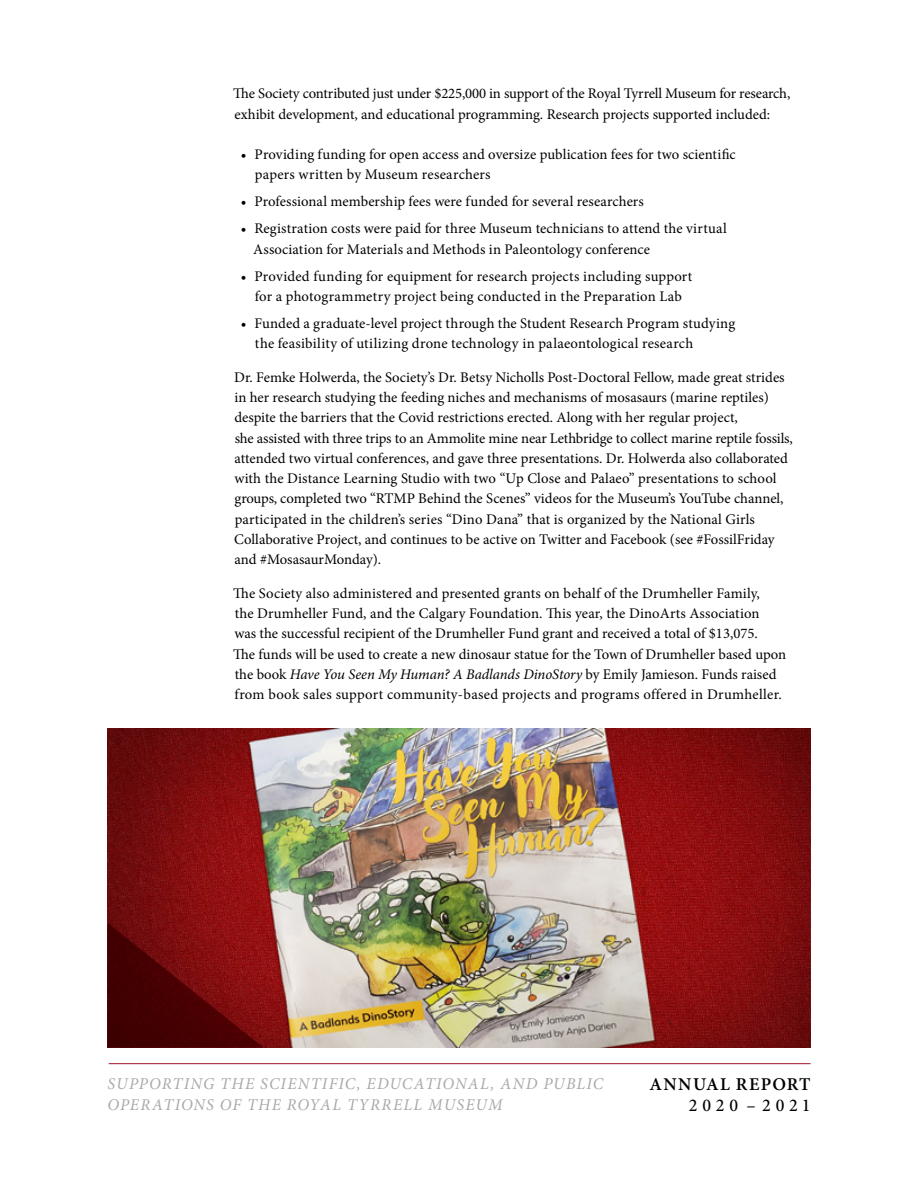
<style>
.page{position:relative;width:918px;height:1188px;background:#fff}
.page>*{position:absolute;margin:0;border:0;box-sizing:border-box;transform-origin:0 0}
.t1{font:600 18px "Minion Pro";letter-spacing:.07em;color:#000}
.t2{font:500 18px "Minion Pro";letter-spacing:.265em;color:#000}
.t3{font:italic 16.5px/21px "Minion Pro";letter-spacing:.07em;color:#a7a9ac}
.t4{font:14.7px/20.2px "Minion Pro";color:#000}
.s1{font-style:italic}
</style>
<div class="page">
<hr style="left:109px;top:1063px;width:702px;height:1px;background:#a2112a">
<img style="left:107px;top:728px;width:704px;height:320px">
<svg style="left:107px;top:923px;width:156px;height:125px;background:#630709"></svg>
<p class="t4" style="left:233px;top:84px;width:559px">The Society contributed just under $225,000 in support of the Royal Tyrrell Museum for research, exhibit development, and educational programming. Research projects supported included:</p>
<p class="t4" style="left:255px;top:144px;width:482px;text-indent:-14px">• Providing funding for open access and oversize publication fees for two scientific papers written by Museum researchers</p>
<p class="t4" style="left:241px;top:192px;width:405px">• Professional membership fees were funded for several researchers</p>
<p class="t4" style="left:253px;top:219px;width:475px;text-indent:-12px">• Registration costs were paid for three Museum technicians to attend the virtual<br>Association for Materials and Methods in Paleontology conference</p>
<p class="t4" style="left:241px;top:266px;width:453px;text-align:center">• Provided funding for equipment for research projects including support for a photogrammetry project being conducted in the Preparation Lab</p>
<p class="t4" style="left:255px;top:313px;width:482px;text-indent:-14px">• Funded a graduate-level project through the Student Research Program studying the feasibility of utilizing drone technology in palaeontological research</p>
<p class="t4" style="left:234px;top:367px;width:560px">Dr. Femke Holwerda, the Society’s Dr. Betsy Nicholls Post-Doctoral Fellow, made great strides in her research studying the feeding niches and mechanisms of mosasaurs (marine reptiles) despite the barriers that the Covid restrictions erected. Along with her regular project,<br>she assisted with three trips to an Ammolite mine near Lethbridge to collect marine reptile fossils, attended two virtual conferences, and gave three presentations. Dr. Holwerda also collaborated with the Distance Learning Studio with two “Up Close and Palaeo” presentations to school groups, completed two “RTMP Behind the Scenes” videos for the Museum’s YouTube channel, participated in the children’s series “Dino Dana” that is organized by the National Girls Collaborative Project, and continues to be active on Twitter and Facebook (see #FossilFriday and #MosasaurMonday).</p>
<p class="t4" style="left:233px;top:583px;width:554px">The Society also administered and presented grants on behalf of the Drumheller Family,<br>the Drumheller Fund, and the Calgary Foundation. This year, the DinoArts Association<br>was the successful recipient of the Drumheller Fund grant and received a total of $13,075.<br>The funds will be used to create a new dinosaur statue for the Town of Drumheller based upon the book <span class="s1">Have You Seen My Human? A Badlands DinoStory</span> by Emily Jamieson. Funds raised from book sales support community-based projects and programs offered in Drumheller.</p>
<p class="t3" style="left:108px;top:1073px;width:497px">SUPPORTING THE SCIENTIFIC, EDUCATIONAL, AND PUBLIC<br>OPERATIONS OF THE ROYAL TYRRELL MUSEUM</p>
<p class="t1" style="left:649px;top:1072px;width:163px">ANNUAL REPORT</p>
<p class="t2" style="left:689px;top:1094px;width:123px">2020 – 2021</p>
</div>
